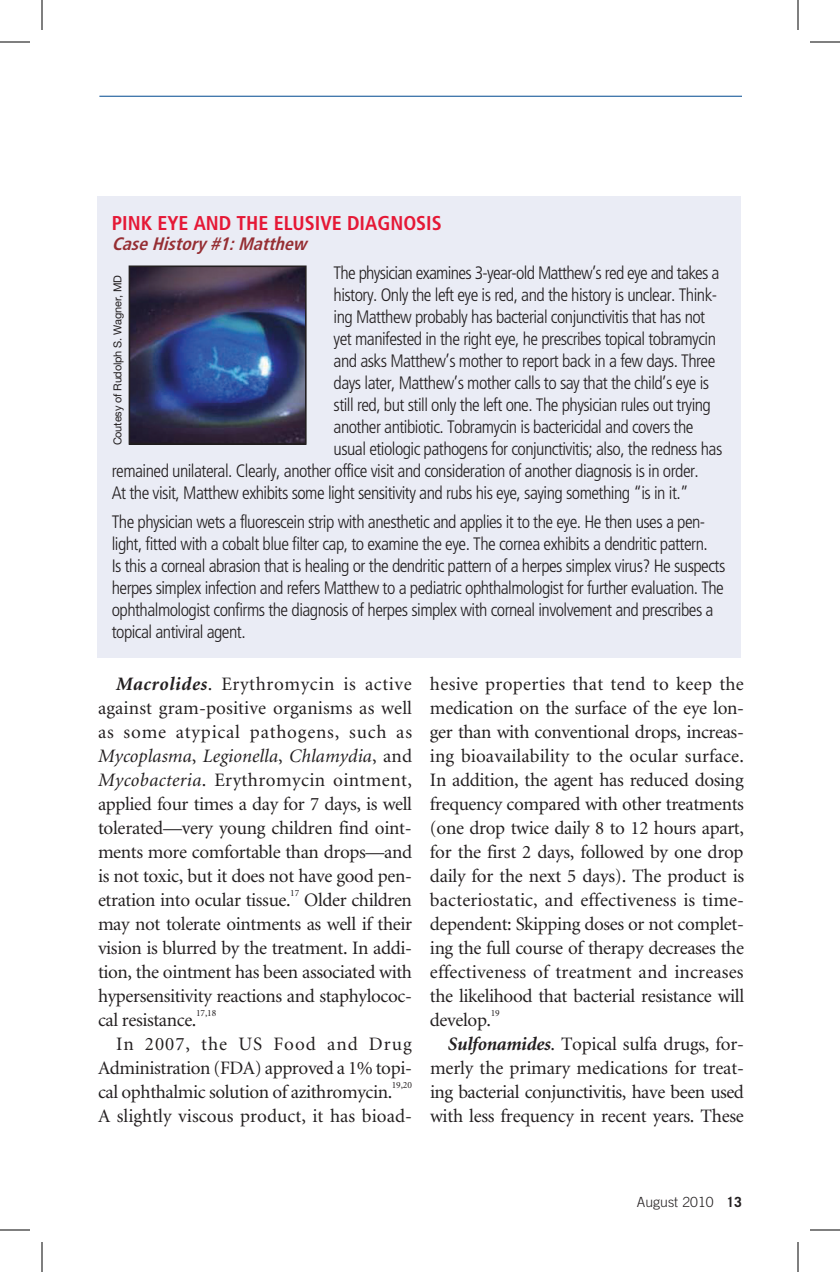
<style>
.page{position:relative;width:840px;height:1272px;background:#fff}
.page>*{position:absolute;margin:0;border:0;box-sizing:border-box;transform-origin:0 0}
.t1{font:700 condensed 20px "Frutiger";color:#e51836}
.t2{font:19px/24px "Minion";letter-spacing:-.02em;color:#231f20;text-align:justify}
.t3{font:19px "Minion";color:#231f20}
.t4{font:300 condensed 18px/22px "Frutiger";letter-spacing:-.03em;color:#231f20}
.t5{font:italic 18px "Frutiger Bold Cond";color:#962e33}
.t6{font:300 14px "Trade Gothic";color:#231f20}
.t7{font:11px "Helvetica Neue";letter-spacing:-.02em;color:#231f20}
.t8{font:9.6px "Minion";letter-spacing:-.01em;color:#231f20}
.s1{font-weight:700;font-style:italic}
.s2{font-style:italic}
.s3{font-weight:700}
</style>
<div class="page">
<hr style="left:99px;top:96px;width:643px;height:1px;background:#014990">
<div style="left:97px;top:196px;width:644px;height:462px;background:#eaecf5"></div>
<img style="left:132px;top:268px;width:172px;height:174px">
<div style="left:129px;top:265px;width:178px;height:180px;border:2px solid #231f20"></div>
<hr style="left:0;top:42px;width:30px;height:1px;background:#000">
<hr style="left:810px;top:42px;width:30px;height:1px;background:#000">
<hr style="left:0;top:1230px;width:30px;height:1px;background:#000">
<hr style="left:810px;top:1230px;width:30px;height:1px;background:#000">
<hr style="left:42px;top:0;width:1px;height:30px;background:#000">
<hr style="left:42px;top:1242px;width:1px;height:30px;background:#000">
<hr style="left:798px;top:0;width:1px;height:30px;background:#000">
<hr style="left:798px;top:1242px;width:1px;height:30px;background:#000">
<p class="t1" style="left:112px;top:211px;width:247px">PINK EYE AND THE ELUSIVE DIAG</p>
<p class="t1" style="left:390px;top:211px;width:24px">NOSIS</p>
<p class="t5" style="left:112px;top:233px;width:196px">Case History #1: Matthew</p>
<p class="t4" style="left:334px;top:262px;width:387px">The physician examines 3-year-old Matthew’s red eye and takes a</p>
<p class="t4" style="left:334px;top:284px;width:385px">history. Only the left eye is red, and the history is unclear. Think-</p>
<p class="t4" style="left:334px;top:306px;width:373px">ing Matthew probably has bacterial conjunctivitis that has not</p>
<p class="t4" style="left:334px;top:328px;width:384px">yet manifested in the right eye, he prescribes topical tobramycin</p>
<p class="t4" style="left:334px;top:350px;width:383px">and asks Matthew’s mother to report back in a few days. Three</p>
<p class="t4" style="left:334px;top:372px;width:377px">days later, Matthew’s mother calls to say that the child’s eye is</p>
<p class="t4" style="left:334px;top:394px;width:379px">still red, but still only the left one. The physician rules out trying</p>
<p class="t4" style="left:334px;top:416px;width:361px">another antibiotic. Tobramycin is bactericidal and covers the</p>
<p class="t4" style="left:334px;top:438px;width:390px">usual etiologic pathogens for conjunctivitis; also, the redness has</p>
<p class="t4" style="left:112px;top:460px;width:589px">remained unilateral. Clearly, another office visit and consideration of another diagnosis is in order.</p>
<p class="t4" style="left:112px;top:482px;width:579px">At the visit, Matthew exhibits some light sensitivity and rubs his eye, saying something “is in it.”</p>
<p class="t4" style="left:112px;top:511px;width:615px">The physician wets a fluorescein strip with anesthetic and applies it to the eye. He then uses a pen&shy;light, fitted with a cobalt blue filter cap, to examine the eye. The cornea exhibits a dendritic pattern.<br>Is this a corneal abrasion that is healing or the dendritic pattern of a herpes simplex virus? He suspects herpes simplex infection and refers Matthew to a pediatric ophthalmologist for further evaluation. The ophthalmologist confirms the diagnosis of herpes simplex with corneal involvement and prescribes a topical antiviral agent.</p>
<p class="t7" style="left:111px;top:445px;width:172px;rotate:-90deg">Coutesy of Rudolph S. Wagner, MD</p>
<p class="t2" style="left:98px;top:673px;width:316px;text-indent:18px"><span class="s1">Macrolides</span>. Erythromycin is active against gram-positive organisms as well as some atypical pathogens, such as <span class="s2">Mycoplasma</span>, <span class="s2">Legionella</span>, <span class="s2">Chlamydia</span>, and <span class="s2">Mycobacteria</span>. Erythromycin ointment, applied four times a day for 7 days, is well tolerated—very young children find oint&shy;ments more comfortable than drops—and is not toxic, but it does not have good pen&shy;etration into ocular tissue.</p>
<p class="t8" style="left:290px;top:888px;width:11px">17</p>
<p class="t2" style="left:98px;top:889px;width:316px;text-indent:206px">Older children may not tolerate ointments as well if their vision is blurred by the treatment. In addi&shy;tion, the ointment has been associated with hypersensitivity reactions and staphylococ&shy;cal resistance.</p>
<p class="t8" style="left:196px;top:1008px;width:22px">17,18</p>
<p class="t2" style="left:98px;top:1033px;width:315px;text-indent:18px">In 2007, the US Food and Drug Administration (FDA) approved a 1% topi&shy;cal ophthalmic solution of azithromycin.</p>
<p class="t8" style="left:392px;top:1080px;width:22px">19,20</p>
<p class="t3" style="left:98px;top:1107px;width:315px">A slightly viscous product, it has bioad-</p>
<p class="t2" style="left:430px;top:673px;width:316px">hesive properties that tend to keep the medication on the surface of the eye lon&shy;ger than with conventional drops, increas&shy;ing bioavailability to the ocular surface.<br>In addition, the agent has reduced dosing frequency compared with other treatments (one drop twice daily 8 to 12 hours apart, for the first 2 days, followed by one drop daily for the next 5 days). The product is bacteriostatic, and effectiveness is time&shy;dependent: Skipping doses or not complet&shy;ing the full course of therapy decreases the effectiveness of treatment and increases the likelihood that bacterial resistance will develop.</p>
<p class="t8" style="left:491px;top:1008px;width:11px">19</p>
<p class="t2" style="left:430px;top:1033px;width:316px;text-indent:18px"><span class="s1">Sulfonamides</span>. Topical sulfa drugs, for&shy;merly the primary medications for treat&shy;ing bacterial conjunctivitis, have been used with less frequency in recent years. These</p>
<p class="t6" style="left:637px;top:1194px;width:107px">August 2010 <span class="s3">13</span></p>
</div>
